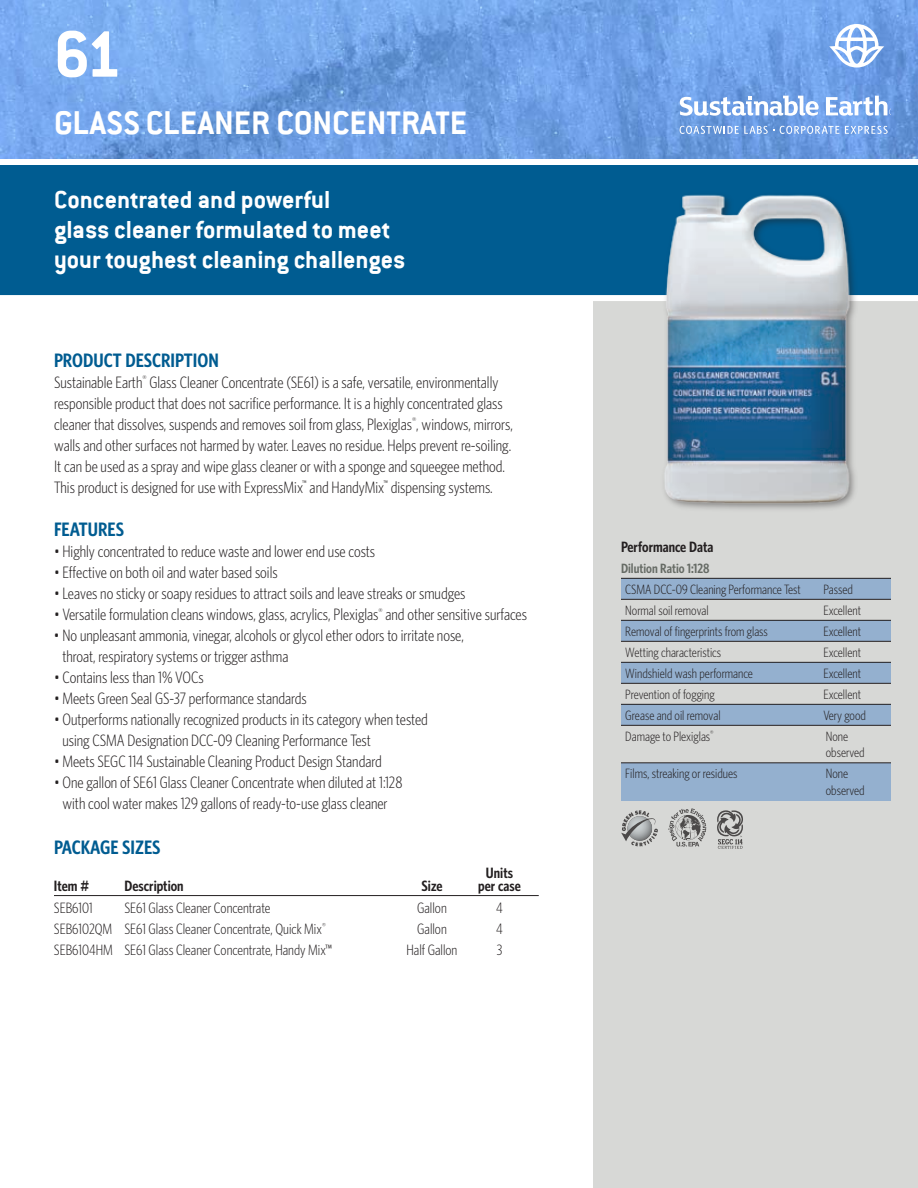
<style>
.page{position:relative;width:918px;height:1188px;background:#fff}
.page>*{position:absolute;margin:0;border:0;box-sizing:border-box;transform-origin:0 0}
.t1{font:700 72px "Conduit ITC";color:#fff}
.t2{font:700 36px "Conduit ITC";color:#fff}
.t3{font:700 27px/30px "Conduit ITC";color:#fff}
.t4{font:600 19.5px "Whitney Condensed";color:#005c91}
.t5{font:300 16.5px/21px "Whitney Condensed";color:#231f20}
.t6{font:300 15px "Whitney Condensed";color:#231f20}
.t7{font:600 15px "Whitney Condensed";color:#231f20}
.t8{font:300 13.5px/16.5px "Whitney Condensed";color:#231f20}
.t9{font:600 13.5px "Whitney Condensed";color:#666b65}
</style>
<div class="page">
<div style="left:593px;top:297px;width:325px;height:891px;background:#d7d8d6"></div>
<div style="left:621px;top:620px;width:270px;height:21px;background:#94b0cf"></div>
<div style="left:621px;top:578px;width:270px;height:21px;background:#94b0cf"></div>
<div style="left:621px;top:662px;width:270px;height:21px;background:#94b0cf"></div>
<div style="left:621px;top:704px;width:270px;height:21px;background:#94b0cf"></div>
<div style="left:621px;top:763px;width:270px;height:37px;background:#94b0cf"></div>
<hr style="left:54px;top:895px;width:485px;height:1px;background:#231f20">
<img style="left:0;top:0;width:918px;height:159px">
<div style="left:0;top:162px;width:918px;height:135px;background:#005c91"></div>
<div style="left:0;top:159px;width:918px;height:6px;background:#fff"></div>
<div style="left:0;top:295px;width:918px;height:6px;background:#fff"></div>
<svg style="left:829px;top:24px;width:55px;height:44px"></svg>
<svg style="left:680px;top:126px;width:94px;height:8px"></svg>
<svg style="left:780px;top:126px;width:59px;height:8px"></svg>
<svg style="left:845px;top:126px;width:43px;height:8px"></svg>
<svg style="left:680px;top:96px;width:139px;height:20px"></svg>
<svg style="left:826px;top:96px;width:65px;height:20px"></svg>
<div style="left:659px;top:190px;width:200px;height:324px;background:#231f20;opacity:.5"></div>
<img style="left:656px;top:190px;width:200px;height:322px">
<hr style="left:621px;top:578px;width:270px;height:1px;background:#231f20">
<hr style="left:621px;top:599px;width:270px;height:1px;background:#231f20">
<hr style="left:621px;top:620px;width:270px;height:1px;background:#231f20">
<hr style="left:621px;top:641px;width:270px;height:1px;background:#231f20">
<hr style="left:621px;top:662px;width:270px;height:1px;background:#231f20">
<hr style="left:621px;top:683px;width:270px;height:1px;background:#231f20">
<hr style="left:621px;top:704px;width:270px;height:1px;background:#231f20">
<hr style="left:621px;top:725px;width:270px;height:1px;background:#231f20">
<hr style="left:621px;top:762px;width:270px;height:1px;background:#231f20">
<svg style="left:668px;top:808px;width:38px;height:39px"></svg>
<svg style="left:621px;top:810px;width:37px;height:36px"></svg>
<svg style="left:717px;top:810px;width:26px;height:39px"></svg>
<h1 class="t1" style="left:54px;top:12px;width:69px">61</h1>
<h2 class="t2" style="left:54px;top:101px;width:415px">Glass Cleaner Concentrate</h2>
<h3 class="t3" style="left:54px;top:184px;width:353px">Concentrated and powerful<br>glass cleaner formulated to meet your toughest cleaning challenges</h3>
<p class="t4" style="left:54px;top:349px;width:166px">Product Description</p>
<p class="t5" style="left:54px;top:371px;width:460px">Sustainable Earth<sup>®</sup> Glass Cleaner Concentrate (SE61) is a safe, versatile, environmentally responsible product that does not sacrifice performance. It is a highly concentrated glass cleaner that dissolves, suspends and removes soil from glass, Plexiglas<sup>®</sup>, windows, mirrors, walls and other surfaces not harmed by water. Leaves no residue. Helps prevent re-soiling.<br>It can be used as a spray and wipe glass cleaner or with a sponge and squeegee method.<br>This product is designed for use with ExpressMix<sup>™</sup> and HandyMix<sup>™</sup> dispensing systems.</p>
<p class="t4" style="left:54px;top:518px;width:72px">Features</p>
<p class="t5" style="left:54px;top:541px;width:323px">• Highly concentrated to reduce waste and lower end use costs</p>
<p class="t5" style="left:54px;top:562px;width:225px">• Effective on both oil and water based soils</p>
<p class="t5" style="left:54px;top:583px;width:413px">• Leaves no sticky or soapy residues to attract soils and leave streaks or smudges</p>
<p class="t5" style="left:54px;top:604px;width:475px">• Versatile formulation cleans windows, glass, acrylics, Plexiglas<sup>®</sup> and other sensitive surfaces</p>
<p class="t5" style="left:62px;top:625px;width:403px;text-indent:-8px">• No unpleasant ammonia, vinegar, alcohols or glycol ether odors to irritate nose, throat, respiratory systems or trigger asthma</p>
<p class="t5" style="left:54px;top:667px;width:151px">• Contains less than 1% VOCs</p>
<p class="t5" style="left:54px;top:688px;width:254px">• Meets Green Seal GS-37 performance standards</p>
<p class="t5" style="left:62px;top:709px;width:367px;text-indent:-8px">• Outperforms nationally recognized products in its category when tested using CSMA Designation DCC-09 Cleaning Performance Test</p>
<p class="t5" style="left:54px;top:751px;width:329px">• Meets SEGC 114 Sustainable Cleaning Product Design Standard</p>
<p class="t5" style="left:54px;top:772px;width:350px;text-align:center">• One gallon of SE61 Glass Cleaner Concentrate when diluted at 1:128 with cool water makes 129 gallons of ready-to-use glass cleaner</p>
<p class="t4" style="left:54px;top:836px;width:108px">Package Sizes</p>
<p class="t7" style="left:486px;top:864px;width:29px">Units</p>
<p class="t7" style="left:54px;top:877px;width:58px">Item # D</p>
<p class="t7" style="left:132px;top:877px;width:53px">escription</p>
<p class="t7" style="left:422px;top:877px;width:22px">Size</p>
<p class="t7" style="left:478px;top:877px;width:44px">per case</p>
<p class="t6" style="left:54px;top:900px;width:40px">SEB6101</p>
<p class="t6" style="left:124px;top:900px;width:148px">SE61 Glass Cleaner Concentrate</p>
<p class="t6" style="left:417px;top:900px;width:31px">Gallon</p>
<p class="t6" style="left:496px;top:900px;width:8px">4</p>
<p class="t6" style="left:54px;top:921px;width:273px">SEB6102QM SE61 Glass Cleaner Concentrate, Quick Mix<sup>®</sup></p>
<p class="t6" style="left:417px;top:921px;width:31px">Gallon</p>
<p class="t6" style="left:496px;top:921px;width:8px">4</p>
<p class="t6" style="left:54px;top:942px;width:280px">SEB6104HM SE61 Glass Cleaner Concentrate, Handy Mix™</p>
<p class="t6" style="left:407px;top:942px;width:52px">Half Gallon</p>
<p class="t6" style="left:497px;top:942px;width:7px">3</p>
<p class="t7" style="left:621px;top:538px;width:94px">Performance Data</p>
<p class="t9" style="left:621px;top:560px;width:90px">Dilution Ratio 1:128</p>
<p class="t8" style="left:625px;top:581px;width:177px">CSMA DCC-09 Cleaning Performance Test</p>
<p class="t8" style="left:824px;top:581px;width:31px">Passed</p>
<p class="t8" style="left:625px;top:602px;width:85px">Normal soil removal</p>
<p class="t8" style="left:824px;top:602px;width:39px">Excellent</p>
<p class="t8" style="left:625px;top:623px;width:144px">Removal of fingerprints from glass</p>
<p class="t8" style="left:824px;top:623px;width:39px">Excellent</p>
<p class="t8" style="left:625px;top:644px;width:97px">Wetting characteristics</p>
<p class="t8" style="left:824px;top:644px;width:39px">Excellent</p>
<p class="t8" style="left:625px;top:665px;width:129px">Windshield wash performance</p>
<p class="t8" style="left:824px;top:665px;width:39px">Excellent</p>
<p class="t8" style="left:625px;top:686px;width:91px">Prevention of fogging</p>
<p class="t8" style="left:824px;top:686px;width:39px">Excellent</p>
<p class="t8" style="left:625px;top:707px;width:97px">Grease and oil removal</p>
<p class="t8" style="left:824px;top:707px;width:44px">Very good</p>
<p class="t8" style="left:625px;top:728px;width:90px">Damage to Plexiglas<sup>®</sup></p>
<p class="t8" style="left:826px;top:728px;width:40px">None observed</p>
<p class="t8" style="left:625px;top:765px;width:114px">Films, streaking or residues</p>
<p class="t8" style="left:826px;top:765px;width:40px">None observed</p>
</div>
